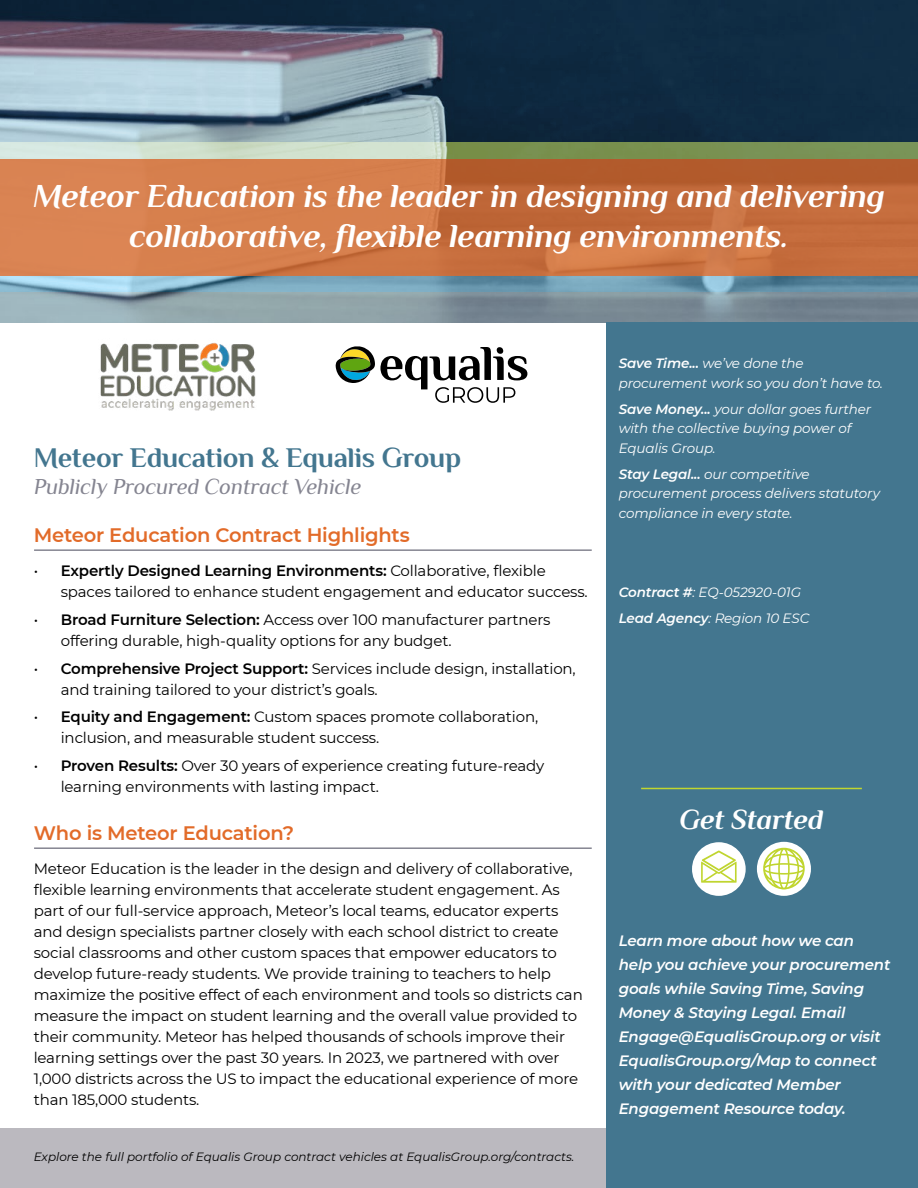
<style>
.page{position:relative;width:918px;height:1188px;background:#fff}
.page>*{position:absolute;margin:0;border:0;box-sizing:border-box;transform-origin:0 0}
.t1{font:italic 700 33.6px/40.3px "Philosopher";letter-spacing:-.01em;color:#fff;text-align:center}
.t2{font:700 28.5px "Philosopher";letter-spacing:-.01em;color:#43768f}
.t3{font:italic 700 28.5px "Philosopher";letter-spacing:-.01em;color:#fff}
.t4{font:italic 22.5px "Philosopher";letter-spacing:-.01em;color:#858591}
.t5{font:600 19.5px "Montserrat";letter-spacing:-.01em;color:#e26b29}
.t6{font:15px/21px "Montserrat";letter-spacing:-.01em;color:#000}
.t7{font:italic 600 15px/24px "Montserrat";letter-spacing:-.01em;color:#fff}
.t8{font:italic 13.5px/19.5px "Montserrat";letter-spacing:-.01em;color:#fff}
.t9{font:italic 12px "Montserrat";color:#000}
.s1{font-weight:600}
</style>
<div class="page">
<svg style="left:0;top:0;width:918px;height:322px;background:#4f6475"></svg>
<div style="left:0;top:1128px;width:605px;height:60px;background:#bbb9bf"></div>
<div style="left:606px;top:322px;width:312px;height:866px;background:#43768f"></div>
<hr style="left:34px;top:549px;width:558px;height:2px;background:#858591">
<hr style="left:34px;top:847px;width:558px;height:2px;background:#858591">
<hr style="left:641px;top:788px;width:221px;height:1px;background:#c1d62e">
<div style="left:692px;top:842px;width:54px;height:54px;background:#fff;border-radius:50%"></div>
<svg style="left:701px;top:850px;width:36px;height:33px"></svg>
<div style="left:757px;top:842px;width:54px;height:54px;background:#fff;border-radius:50%"></div>
<svg style="left:763px;top:848px;width:42px;height:42px"></svg>
<svg style="left:0;top:143px;width:918px;height:16px;background:#a4b890"></svg>
<svg style="left:0;top:276px;width:918px;height:16px;background:#75a3ba"></svg>
<svg style="left:0;top:159px;width:918px;height:117px;background:#cb7443"></svg>
<svg style="left:336px;top:346px;width:191px;height:57px"></svg>
<img style="left:100px;top:342px;width:156px;height:69px">
<h1 class="t1" style="left:33px;top:175px;width:853px">Meteor Education is the leader in designing and delivering collaborative, flexible learning environments.</h1>
<h2 class="t2" style="left:34px;top:439px;width:429px">Meteor Education &amp; Equalis Group</h2>
<h3 class="t4" style="left:34px;top:472px;width:329px">Publicly Procured Contract Vehicle</h3>
<h3 class="t5" style="left:34px;top:521px;width:378px">Meteor Education Contract Highlights</h3>
<p class="t6" style="left:61px;top:560px;width:529px;text-indent:-27px">• <span class="s1">Expertly Designed Learning Environments:</span> Collaborative, flexible spaces tailored to enhance student engagement and educator success.</p>
<p class="t6" style="left:61px;top:608px;width:491px;text-indent:-27px">• <span class="s1">Broad Furniture Selection:</span> Access over 100 manufacturer partners offering durable, high-quality options for any budget.</p>
<p class="t6" style="left:61px;top:657px;width:517px;text-indent:-27px">• <span class="s1">Comprehensive Project Support:</span> Services include design, installation, and training tailored to your district’s goals.</p>
<p class="t6" style="left:61px;top:706px;width:479px;text-indent:-27px">• <span class="s1">Equity and Engagement:</span> Custom spaces promote collaboration, inclusion, and measurable student success.</p>
<p class="t6" style="left:61px;top:755px;width:485px;text-indent:-27px">• <span class="s1">Proven Results:</span> Over 30 years of experience creating future-ready learning environments with lasting impact.</p>
<h3 class="t5" style="left:34px;top:819px;width:262px">Who is Meteor Education?</h3>
<p class="t6" style="left:34px;top:858px;width:551px">Meteor Education is the leader in the design and delivery of collaborative, flexible learning environments that accelerate student engagement. As part of our full-service approach, Meteor’s local teams, educator experts and design specialists partner closely with each school district to create social classrooms and other custom spaces that empower educators to develop future-ready students. We provide training to teachers to help maximize the positive effect of each environment and tools so districts can measure the impact on student learning and the overall value provided to their community. Meteor has helped thousands of schools improve their learning settings over the past 30 years. In 2023, we partnered with over 1,000 districts across the US to impact the educational experience of more than 185,000 students.</p>
<p class="t9" style="left:34px;top:1149px;width:542px">Explore the full portfolio of Equalis Group contract vehicles at EqualisGroup.org/contracts.</p>
<p class="t8" style="left:619px;top:353px;width:266px"><span class="s1">Save Time...</span> we’ve done the procurement work so you don’t have to.</p>
<p class="t8" style="left:619px;top:399px;width:254px"><span class="s1">Save Money...</span> your dollar goes further with the collective buying power of<br>Equalis Group.</p>
<p class="t8" style="left:619px;top:464px;width:263px"><span class="s1">Stay Legal...</span> our competitive procurement process delivers statutory compliance in every state.</p>
<p class="t8" style="left:619px;top:578px;width:192px;line-height:26.2px"><span class="s1">Contract #</span>: EQ-052920-01G<br><span class="s1">Lead Agency</span>: Region 10 ESC</p>
<h2 class="t3" style="left:680px;top:800px;width:145px">Get Started</h2>
<p class="t7" style="left:619px;top:928px;width:273px">Learn more about how we can help you achieve your procurement goals while Saving Time, Saving<br>Money &amp; Staying Legal. Email<br>Engage@EqualisGroup.org or visit<br>EqualisGroup.org/Map to connect with your dedicated Member<br>Engagement Resource today.</p>
</div>
